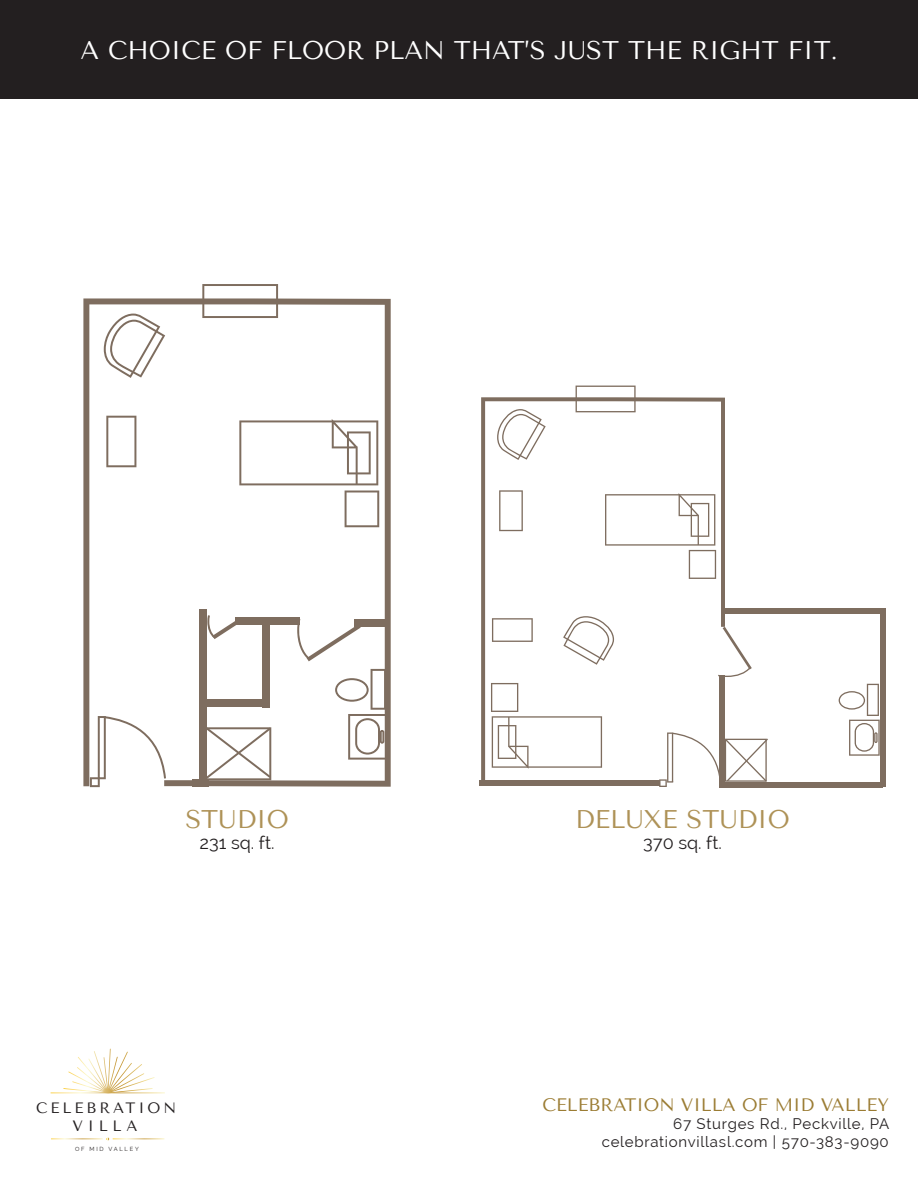
<style>
.page{position:relative;width:918px;height:1188px;background:#fff}
.page>*{position:absolute;margin:0;border:0;box-sizing:border-box;transform-origin:0 0}
.t1{font:25.5px "Tenor Sans";color:#fff}
.t2{font:25.5px "Tenor Sans";color:#ae9257}
.t3{font:18px "Tenor Sans";color:#9b7c33}
.t4{font:18px "Raleway";color:#231f20}
.t5{font:15px "Raleway";letter-spacing:.05em;color:#231f20}
.t6{font:15px/18px "Tenor Sans";letter-spacing:.2em;color:#231f20;text-align:center}
.t7{font:5.85px "Raleway";letter-spacing:.3em;color:#231f20}
</style>
<div class="page">
<div style="left:0;top:0;width:918px;height:98px;background:#231f20"></div>
<svg style="left:202px;top:284px;width:76px;height:14px"></svg>
<svg style="left:83px;top:298px;width:308px;height:489px"></svg>
<div style="left:355px;top:619px;width:33px;height:7px;background:#7e6d5f"></div>
<div style="left:199px;top:699px;width:66px;height:8px;background:#7e6d5f"></div>
<svg style="left:207px;top:615px;width:36px;height:24px"></svg>
<svg style="left:725px;top:627px;width:27px;height:50px"></svg>
<svg style="left:839px;top:684px;width:41px;height:72px"></svg>
<svg style="left:659px;top:738px;width:109px;height:49px"></svg>
<svg style="left:576px;top:386px;width:60px;height:11px"></svg>
<svg style="left:481px;top:397px;width:244px;height:388px"></svg>
<div style="left:480px;top:780px;width:180px;height:5px;background:#7e6d5f"></div>
<div style="left:720px;top:675px;width:5px;height:112px;background:#7e6d5f"></div>
<div style="left:723px;top:608px;width:160px;height:6px;background:#7e6d5f"></div>
<div style="left:880px;top:608px;width:5px;height:179px;background:#7e6d5f"></div>
<div style="left:723px;top:782px;width:160px;height:5px;background:#7e6d5f"></div>
<svg style="left:491px;top:683px;width:111px;height:86px"></svg>
<svg style="left:492px;top:618px;width:41px;height:24px"></svg>
<svg style="left:563px;top:616px;width:51px;height:49px"></svg>
<svg style="left:63px;top:1049px;width:92px;height:43px"></svg>
<svg style="left:50px;top:1092px;width:115px;height:1px"></svg>
<svg style="left:51px;top:1138px;width:52px;height:1px"></svg>
<svg style="left:113px;top:1138px;width:52px;height:1px"></svg>
<p class="t1" style="left:80px;top:36px;width:759px">A CHOICE OF FLOOR PLAN THAT’S JUST THE RIGHT FIT.</p>
<p class="t2" style="left:185px;top:804px;width:105px">STUDIO</p>
<p class="t4" style="left:200px;top:833px;width:76px">231 sq. ft.</p>
<p class="t2" style="left:575px;top:804px;width:216px">DELUXE STUDIO</p>
<p class="t4" style="left:643px;top:833px;width:80px">370 sq. ft.</p>
<p class="t6" style="left:36px;top:1099px;width:141px">CELEBRATION<br>VILLA</p>
<p class="t3" style="left:542px;top:1094px;width:348px">CELEBRATION VILLA OF MID VALLEY</p>
<p class="t5" style="left:673px;top:1115px;width:218px">67 Sturges Rd., Peckville, PA</p>
<p class="t5" style="left:602px;top:1133px;width:289px">celebrationvillasl.com | 570-383-9090</p>
<p class="t7" style="left:75px;top:1146px;width:65px">OF MID VALLEY</p>
</div>
